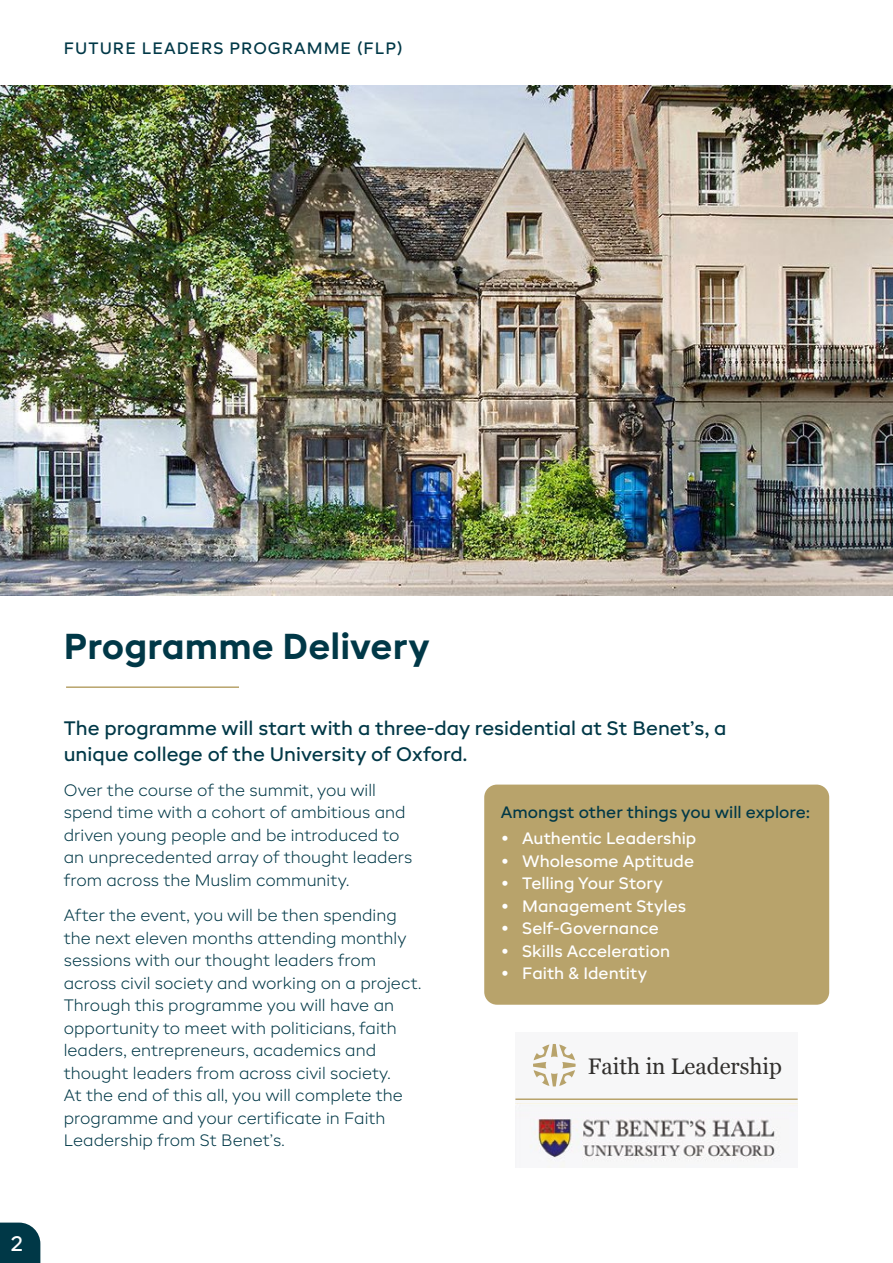
<style>
.page{position:relative;width:893px;height:1263px;background:#fff}
.page>*{position:absolute;margin:0;border:0;box-sizing:border-box;transform-origin:0 0}
.t1{font:700 36px "BR Candor";color:#003847}
.t2{font:22.5px "Georgia";color:#312f2d}
.t3{font:500 21px "BR Candor";color:#fff}
.t4{font:500 19.5px/25.5px "BR Candor";color:#003847}
.t5{font:300 16.5px/22.5px "BR Candor";color:#003847}
.t6{font:500 16.5px "BR Candor";color:#fff}
.t7{font:500 16.5px "BR Candor";color:#003847}
.t8{font:500 16.5px "BR Candor";letter-spacing:.06em;color:#003847}
</style>
<div class="page">
<svg style="left:0;top:1222px;width:40px;height:41px;background:#114553"></svg>
<div style="left:484px;top:784px;width:345px;height:221px;background:#b8a36b;border-radius:13px"></div>
<img style="left:0;top:85px;width:893px;height:510px">
<hr style="left:66px;top:686px;width:173px;height:2px;background:#b8a36b">
<div style="left:515px;top:1032px;width:283px;height:75px;background:#f7f7f8"></div>
<img style="left:515px;top:1103px;width:283px;height:65px">
<svg style="left:533px;top:1044px;width:43px;height:42px"></svg>
<hr style="left:515px;top:1098px;width:283px;height:2px;background:#b8a36b">
<p class="t8" style="left:64px;top:38px;width:340px">FUTURE LEADERS PROGRAMME (FLP)</p>
<p class="t3" style="left:11px;top:1231px;width:14px">2</p>
<h1 class="t1" style="left:64px;top:624px;width:367px">Programme Delivery</h1>
<p class="t4" style="left:64px;top:715px;width:664px">The programme will start with a three-day residential at St Benet’s, a unique college of the University of Oxford.</p>
<p class="t5" style="left:64px;top:779px;width:350px">Over the course of the summit, you will spend time with a cohort of ambitious and driven young people and be introduced to an unprecedented array of thought leaders from across the Muslim community.</p>
<p class="t5" style="left:64px;top:904px;width:359px">After the event, you will be then spending the next eleven months attending monthly sessions with our thought leaders from across civil society and working on a project.<br>Through this programme you will have an opportunity to meet with politicians, faith leaders, entrepreneurs, academics and thought leaders from across civil society.<br>At the end of this all, you will complete the programme and your certificate in Faith Leadership from St Benet’s.</p>
<p class="t7" style="left:501px;top:802px;width:310px">Amongst other things you will explore:</p>
<p class="t6" style="left:501px;top:828px;width:197px">• Authentic Leadership</p>
<p class="t6" style="left:501px;top:851px;width:195px">• Wholesome Aptitude</p>
<p class="t6" style="left:501px;top:873px;width:163px">• Telling Your Story</p>
<p class="t6" style="left:501px;top:896px;width:187px">• Management Styles</p>
<p class="t6" style="left:501px;top:918px;width:159px">• Self-Governance</p>
<p class="t6" style="left:501px;top:941px;width:171px">• Skills Acceleration</p>
<p class="t6" style="left:501px;top:963px;width:148px">• Faith &amp; Identity</p>
<h2 class="t2" style="left:588px;top:1049px;width:196px">Faith in Leadership</h2>
</div>
